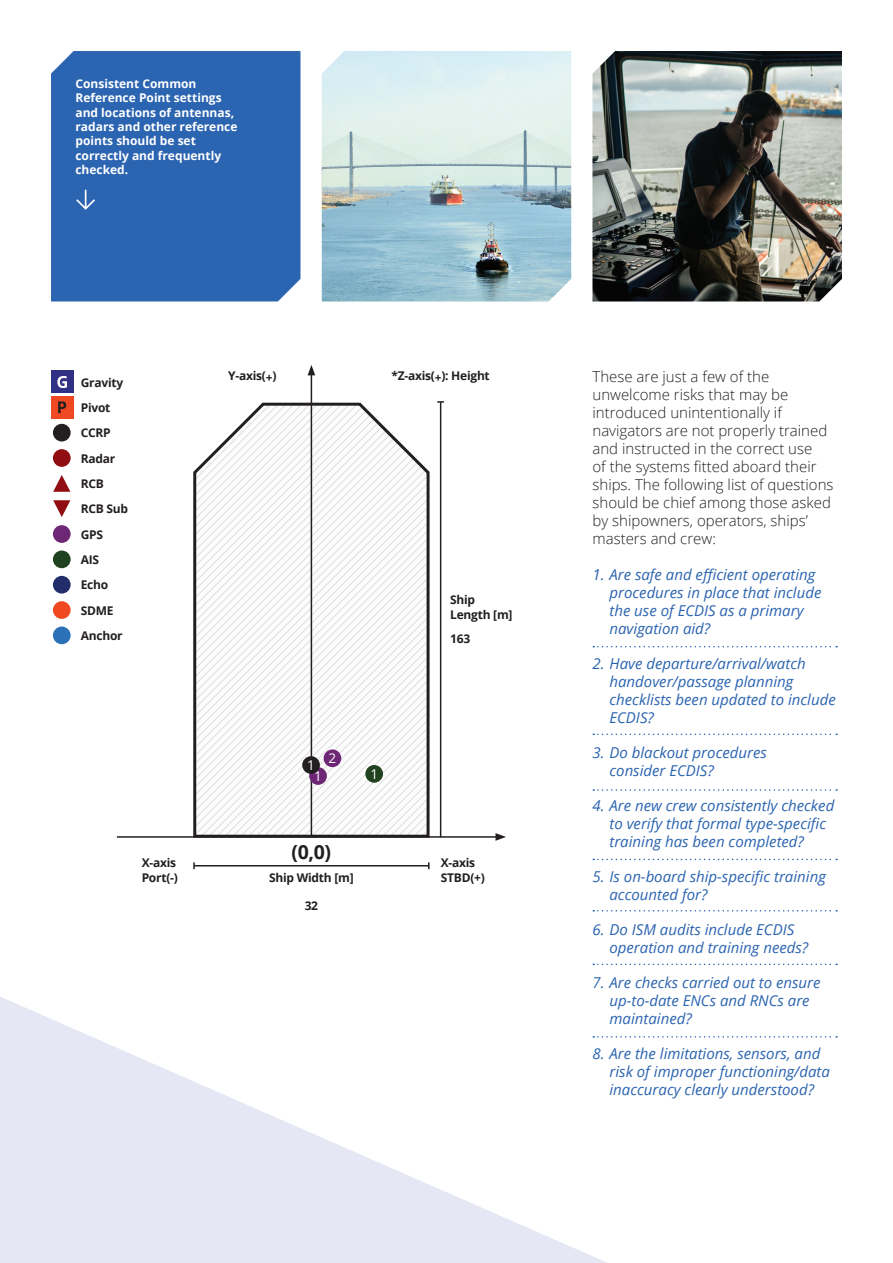
<style>
.page{position:relative;width:893px;height:1263px;background:#fff}
.page>*{position:absolute;margin:0;border:0;box-sizing:border-box;transform-origin:0 0}
.t1{font:700 19.5px "Open Sans";color:#231f20}
.t2{font:italic 15px/18px "Open Sans";color:#2b64b0}
.t3{font:300 15px/18px "Open Sans";color:#231f20}
.t4{font:13.5px "Open Sans";color:#fff}
.t5{font:700 12px/25.3px "Open Sans";letter-spacing:-.02em;color:#231f20}
.t6{font:700 12px/14.4px "Open Sans";color:#fff}
</style>
<div class="page">
<img style="left:592px;top:51px;width:250px;height:250px">
<svg style="left:0;top:997px;width:608px;height:266px"></svg>
<div style="left:51px;top:51px;width:249px;height:250px;background:#2b64b0"></div>
<img style="left:322px;top:51px;width:249px;height:250px">
<svg style="left:193px;top:401px;width:237px;height:435px"></svg>
<hr style="left:311px;top:373px;width:1px;height:464px;background:#231f20">
<svg style="left:308px;top:365px;width:7px;height:10px"></svg>
<hr style="left:117px;top:836px;width:381px;height:2px;background:#231f20">
<svg style="left:495px;top:833px;width:11px;height:8px"></svg>
<hr style="left:440px;top:402px;width:1px;height:435px;background:#231f20">
<svg style="left:437px;top:401px;width:7px;height:2px"></svg>
<hr style="left:194px;top:865px;width:235px;height:1px;background:#231f20">
<svg style="left:428px;top:862px;width:2px;height:7px"></svg>
<svg style="left:193px;top:862px;width:2px;height:7px"></svg>
<svg style="left:53px;top:475px;width:17px;height:17px"></svg>
<svg style="left:53px;top:500px;width:17px;height:17px"></svg>
<div style="left:53px;top:449px;width:18px;height:18px;background:#900d11;border-radius:50%"></div>
<div style="left:53px;top:525px;width:18px;height:18px;background:#6d2774;border-radius:50%"></div>
<div style="left:53px;top:550px;width:18px;height:18px;background:#20421e;border-radius:50%"></div>
<div style="left:324px;top:749px;width:17px;height:18px;background:#6d2774;border-radius:50%"></div>
<div style="left:53px;top:576px;width:18px;height:17px;background:#232d69;border-radius:50%"></div>
<div style="left:53px;top:601px;width:18px;height:18px;background:#f04922;border-radius:50%"></div>
<div style="left:53px;top:626px;width:18px;height:18px;background:#2a71b8;border-radius:50%"></div>
<div style="left:51px;top:371px;width:22px;height:22px;background:#303085"></div>
<svg style="left:57px;top:376px;width:10px;height:12px"></svg>
<div style="left:51px;top:396px;width:22px;height:22px;background:#f04922"></div>
<svg style="left:58px;top:401px;width:8px;height:12px"></svg>
<div style="left:53px;top:424px;width:18px;height:17px;background:#231f20;border-radius:50%"></div>
<div style="left:309px;top:767px;width:18px;height:18px;background:#6d2774;border-radius:50%"></div>
<div style="left:365px;top:765px;width:18px;height:18px;background:#20421e;border-radius:50%"></div>
<div style="left:302px;top:756px;width:18px;height:18px;background:#231f20;border-radius:50%"></div>
<svg style="left:593px;top:646px;width:244px;height:1px"></svg>
<svg style="left:593px;top:733px;width:244px;height:2px"></svg>
<svg style="left:593px;top:789px;width:244px;height:2px"></svg>
<svg style="left:593px;top:859px;width:244px;height:1px"></svg>
<svg style="left:593px;top:910px;width:244px;height:1px"></svg>
<svg style="left:593px;top:963px;width:244px;height:2px"></svg>
<svg style="left:593px;top:1036px;width:244px;height:1px"></svg>
<svg style="left:76px;top:190px;width:19px;height:20px"></svg>
<p class="t6" style="left:75px;top:76px;width:164px">Consistent Common<br>Reference Point settings and locations of antennas, radars and other reference points should be set correctly and frequently checked.</p>
<p class="t5" style="left:81px;top:369px;width:44px">Gravity<br>Pivot<br>CCRP</p>
<p class="t5" style="left:81px;top:445px;width:36px">Radar</p>
<p class="t5" style="left:81px;top:471px;width:49px">RCB<br>RCB Sub</p>
<p class="t5" style="left:81px;top:521px;width:43px">GPS<br>AIS<br>Echo<br>SDME<br>Anchor</p>
<p class="t5" style="left:228px;top:363px;width:50px">Y-axis(+)</p>
<p class="t5" style="left:391px;top:363px;width:100px">*Z-axis(+): Height</p>
<p class="t5" style="left:450px;top:592px;width:64px;line-height:15px">Ship<br>Length [m]</p>
<p class="t5" style="left:450px;top:626px;width:22px">163</p>
<p class="t4" style="left:329px;top:749px;width:9px">2</p>
<p class="t4" style="left:307px;top:756px;width:9px">1</p>
<p class="t4" style="left:314px;top:767px;width:9px">1</p>
<p class="t4" style="left:370px;top:765px;width:9px">1</p>
<h1 class="t1" style="left:292px;top:838px;width:41px">(0,0)</h1>
<p class="t5" style="left:142px;top:855px;width:38px;line-height:15px">X-axis<br>Port(-)</p>
<p class="t5" style="left:441px;top:850px;width:36px">X-axis</p>
<p class="t5" style="left:269px;top:864px;width:86px">Ship Width [m]</p>
<p class="t5" style="left:441px;top:865px;width:46px">STBD(+)</p>
<p class="t5" style="left:305px;top:893px;width:15px">32</p>
<p class="t3" style="left:592px;top:367px;width:243px">These are just a few of the unwelcome risks that may be introduced unintentionally if navigators are not properly trained and instructed in the correct use<br>of the systems fitted aboard their ships. The following list of questions should be chief among those asked by shipowners, operators, ships’ masters and crew:</p>
<p class="t2" style="left:609px;top:565px;width:213px;text-indent:-17px">1. Are safe and efficient operating procedures in place that include the use of ECDIS as a primary navigation aid?</p>
<p class="t2" style="left:609px;top:654px;width:228px;text-indent:-17px">2. Have departure/arrival/watch handover/passage planning checklists been updated to include<br>ECDIS?</p>
<p class="t2" style="left:609px;top:743px;width:159px;text-indent:-17px">3. Do blackout procedures consider ECDIS?</p>
<p class="t2" style="left:609px;top:796px;width:226px;text-indent:-17px">4. Are new crew consistently checked to verify that formal type-specific training has been completed?</p>
<p class="t2" style="left:609px;top:867px;width:218px;text-indent:-17px">5. Is on-board ship-specific training accounted for?</p>
<p class="t2" style="left:609px;top:920px;width:200px;text-indent:-17px">6. Do ISM audits include ECDIS operation and training needs?</p>
<p class="t2" style="left:609px;top:973px;width:213px;text-indent:-17px">7. Are checks carried out to ensure up-to-date ENCs and RNCs are maintained?</p>
<p class="t2" style="left:609px;top:1044px;width:222px;text-indent:-17px">8. Are the limitations, sensors, and risk of improper functioning/data inaccuracy clearly understood?</p>
</div>
